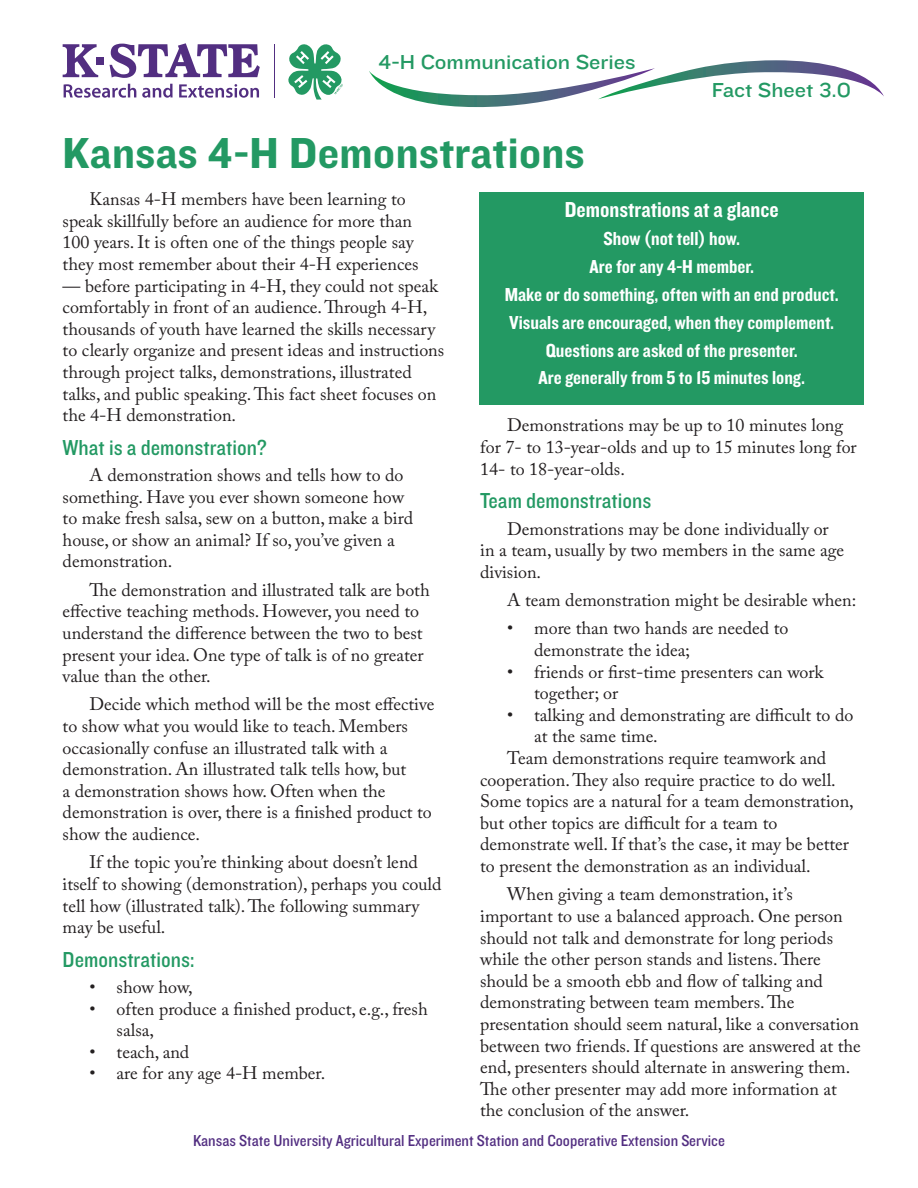
<style>
.page{position:relative;width:918px;height:1188px;background:#fff}
.page>*{position:absolute;margin:0;border:0;box-sizing:border-box;transform-origin:0 0}
.t1{font:45px "Knockout 51 Middleweight";letter-spacing:.01em;color:#239963}
.Headings{font:22.5px "Knockout 30 Junior Welterwt";color:#239963}
.Table_Headings{font:22.5px "Knockout 50 Welterweight";color:#fff}
.t2{font:21px "Knockout 32 Junior Cruisewt";color:#239963}
.Table_Headings-2{font:19.5px "Knockout 50 Welterweight";color:#fff}
.body_text{font:18px/21.6px "Adobe Caslon Pro";color:#231f20}
.Table_Subhead{font:16.5px "Knockout 30 Junior Welterwt";color:#522e81}
</style>
<div class="page">
<svg style="left:369px;top:60px;width:515px;height:48px"></svg>
<div style="left:97px;top:57px;width:7px;height:7px;background:#522e81"></div>
<svg style="left:63px;top:44px;width:35px;height:33px"></svg>
<svg style="left:110px;top:43px;width:150px;height:35px"></svg>
<svg style="left:64px;top:84px;width:72px;height:14px"></svg>
<svg style="left:142px;top:84px;width:31px;height:14px"></svg>
<svg style="left:179px;top:84px;width:80px;height:14px"></svg>
<hr style="left:274px;top:44px;width:1px;height:53px;background:#522e81">
<svg style="left:288px;top:44px;width:55px;height:56px"></svg>
<div style="left:480px;top:192px;width:384px;height:213px;background:#239963"></div>
<p class="t2" style="left:378px;top:48px;width:259px">4-H Communication Series</p>
<p class="t2" style="left:712px;top:75px;width:141px">Fact Sheet 3.0</p>
<p class="t1" style="left:63px;top:122px;width:524px">Kansas 4-H Demonstrations</p>
<p class="body_text" style="left:63px;top:188px;width:357px;text-indent:27px">Kansas 4-H members have been learning to speak skillfully before an audience for more than 100 years. It is often one of the things people say they most remember about their 4-H experiences</p>
<p class="body_text" style="left:63px;top:274px;width:383px">— before participating in 4-H, they could not speak comfortably in front of an audience. Through 4-H, thousands of youth have learned the skills necessary to clearly organize and present ideas and instructions through project talks, demonstrations, illustrated talks, and public speaking. This fact sheet focuses on the 4-H demonstration.</p>
<p class="Headings" style="left:63px;top:432px;width:206px">What is a demonstration?</p>
<p class="body_text" style="left:63px;top:464px;width:352px;text-indent:27px">A demonstration shows and tells how to do something. Have you ever shown someone how to make fresh salsa, sew on a button, make a bird house, or show an animal? If so, you’ve given a demonstration.</p>
<p class="body_text" style="left:63px;top:579px;width:369px;text-indent:27px">The demonstration and illustrated talk are both effective teaching methods. However, you need to understand the difference between the two to best present your idea. One type of talk is of no greater value than the other.</p>
<p class="body_text" style="left:63px;top:693px;width:373px;text-indent:27px">Decide which method will be the most effective to show what you would like to teach. Members occasionally confuse an illustrated talk with a demonstration. An illustrated talk tells how, but<br>a demonstration shows how. Often when the demonstration is over, there is a finished product to show the audience.</p>
<p class="body_text" style="left:63px;top:851px;width:381px;text-indent:27px">If the topic you’re thinking about doesn’t lend itself to showing (demonstration), perhaps you could tell how (illustrated talk). The following summary may be useful.</p>
<p class="Headings" style="left:63px;top:944px;width:134px">Demonstrations:</p>
<p class="body_text" style="left:90px;top:976px;width:105px">• show how,</p>
<p class="body_text" style="left:117px;top:998px;width:313px;text-indent:-27px">• often produce a finished product, e.g., fresh salsa,</p>
<p class="body_text" style="left:90px;top:1041px;width:101px">• teach, and</p>
<p class="body_text" style="left:90px;top:1062px;width:237px">• are for any age 4-H member.</p>
<p class="Table_Headings" style="left:565px;top:195px;width:215px">Demonstrations at a glance</p>
<p class="Table_Headings-2" style="left:603px;top:226px;width:138px">Show (not tell) how.</p>
<p class="Table_Headings-2" style="left:589px;top:253px;width:166px">Are for any 4-H member.</p>
<p class="Table_Headings-2" style="left:505px;top:281px;width:336px">Make or do something, often with an end product.</p>
<p class="Table_Headings-2" style="left:509px;top:309px;width:327px">Visuals are encouraged, when they complement.</p>
<p class="Table_Headings-2" style="left:546px;top:337px;width:254px">Questions are asked of the presenter.</p>
<p class="Table_Headings-2" style="left:538px;top:365px;width:268px">Are generally from 5 to 15 minutes long.</p>
<p class="body_text" style="left:480px;top:414px;width:378px;text-indent:27px">Demonstrations may be up to 10 minutes long for 7- to 13-year-olds and up to 15 minutes long for<br>14- to 18-year-olds.</p>
<p class="Headings" style="left:480px;top:486px;width:173px">Team demonstrations</p>
<p class="body_text" style="left:480px;top:518px;width:365px;text-indent:27px">Demonstrations may be done individually or in a team, usually by two members in the same age division.</p>
<p class="body_text" style="left:507px;top:589px;width:351px">A team demonstration might be desirable when:</p>
<p class="body_text" style="left:534px;top:617px;width:256px;text-indent:-27px">• more than two hands are needed to demonstrate the idea;</p>
<p class="body_text" style="left:534px;top:661px;width:291px;text-indent:-27px">• friends or first-time presenters can work together; or</p>
<p class="body_text" style="left:534px;top:704px;width:321px;text-indent:-27px">• talking and demonstrating are difficult to do at the same time.</p>
<p class="body_text" style="left:480px;top:747px;width:375px;text-indent:27px">Team demonstrations require teamwork and cooperation. They also require practice to do well.<br>Some topics are a natural for a team demonstration, but other topics are difficult for a team to demonstrate well. If that’s the case, it may be better to present the demonstration as an individual.</p>
<p class="body_text" style="left:480px;top:883px;width:382px;text-indent:27px">When giving a team demonstration, it’s important to use a balanced approach. One person should not talk and demonstrate for long periods while the other person stands and listens. There should be a smooth ebb and flow of talking and demonstrating between team members. The presentation should seem natural, like a conversation between two friends. If questions are answered at the end, presenters should alternate in answering them.<br>The other presenter may add more information at the conclusion of the answer.</p>
<p class="Table_Subhead" style="left:193px;top:1130px;width:533px">Kansas State University Agricultural Experiment Station and Cooperative Extension Service</p>
</div>
